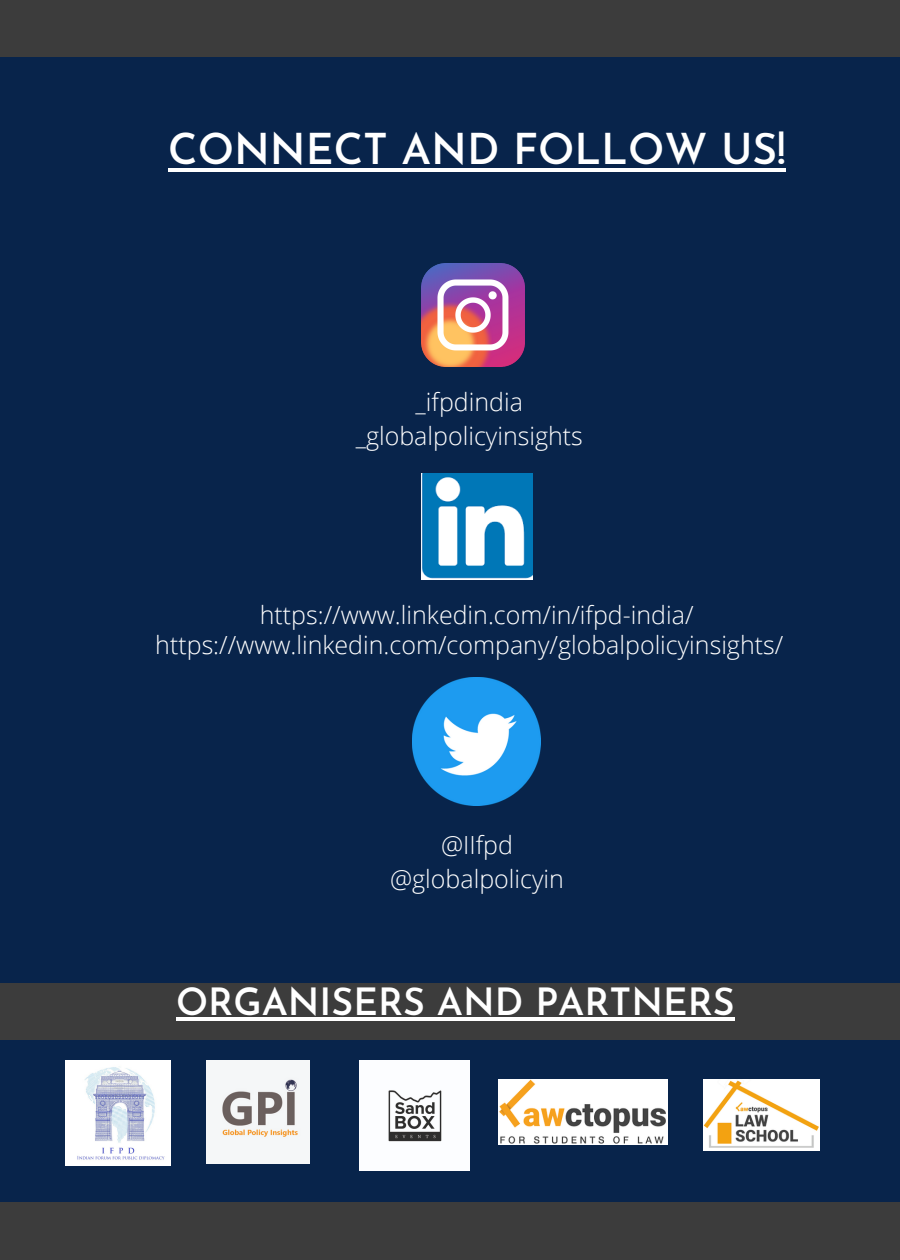
<style>
.page{position:relative;width:900px;height:1260px;background:#08244b}
.page>*{position:absolute;margin:0;border:0;box-sizing:border-box;transform-origin:0 0}
.t1{font:600 42.5px "Josefin Sans";color:#fff}
.t2{font:600 37.5px "Josefin Sans";color:#fff}
.t3{font:300 25px "Open Sans";color:#fff}
</style>
<div class="page">
<div style="left:0;top:1203px;width:900px;height:56px;background:#3c3c3c"></div>
<div style="left:0;top:0;width:900px;height:56px;background:#3c3c3c"></div>
<img style="left:65px;top:1061px;width:105px;height:105px">
<img style="left:206px;top:1060px;width:104px;height:103px">
<img style="left:421px;top:263px;width:104px;height:104px">
<img style="left:421px;top:473px;width:111px;height:106px">
<img style="left:413px;top:678px;width:127px;height:127px">
<img style="left:704px;top:1079px;width:116px;height:71px">
<img style="left:498px;top:1079px;width:169px;height:66px">
<img style="left:359px;top:1060px;width:111px;height:111px">
<div style="left:0;top:983px;width:900px;height:57px;background:#3c3c3c"></div>
<hr style="left:176px;top:1017px;width:559px;height:4px;background:#fff">
<hr style="left:168px;top:168px;width:618px;height:4px;background:#fff">
<p class="t1" style="left:168px;top:132px;width:619px">CONNECT AND FOLLOW US!</p>
<p class="t3" style="left:416px;top:384px;width:109px">_ifpdindia</p>
<p class="t3" style="left:356px;top:418px;width:229px">_globalpolicyinsights</p>
<p class="t3" style="left:260px;top:598px;width:435px">https://www.linkedin.com/in/ifpd-india/</p>
<p class="t3" style="left:155px;top:627px;width:629px">https://www.linkedin.com/company/globalpolicyinsights/</p>
<p class="t3" style="left:441px;top:827px;width:73px">@IIfpd</p>
<p class="t3" style="left:390px;top:861px;width:175px">@globalpolicyin</p>
<p class="t2" style="left:176px;top:987px;width:560px">ORGANISERS AND PARTNERS</p>
</div>
